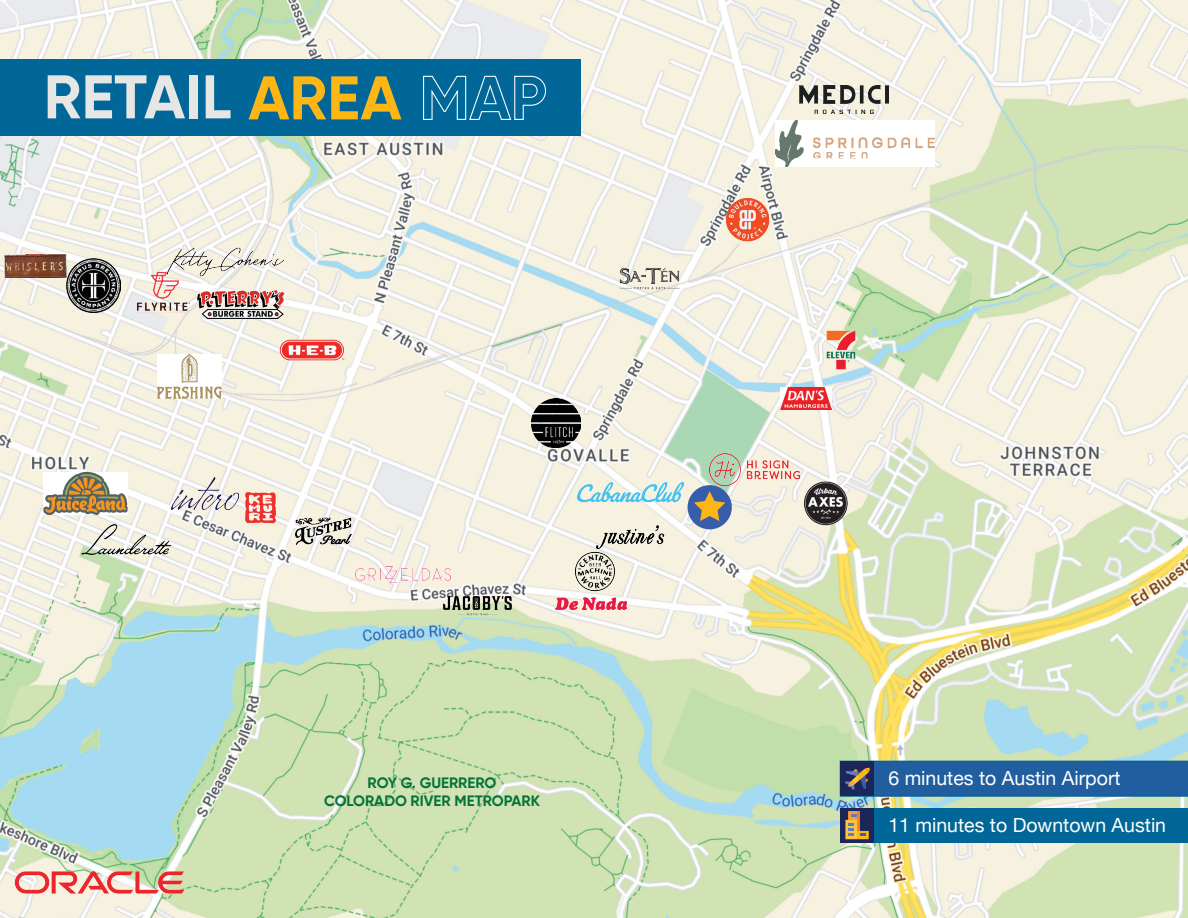
<style>
.page{position:relative;width:1188px;height:918px;background:#fff}
.page>*{position:absolute;margin:0;border:0;box-sizing:border-box;transform-origin:0 0}
.t1{font:700 61.5px "Gilroy";color:#e6e6e5}
.t2{font:19.5px "Helvetica Neue";color:#fff}
.t3{font:700 15px "Gilroy";color:#04733a}
.s1{color:#fdb614}
.s2{color:#fff}
</style>
<div class="page">
<img style="left:0;top:0;width:1188px;height:918px">
<div style="left:842px;top:808px;width:346px;height:35px;background:#006798"></div>
<svg style="left:840px;top:761px;width:348px;height:36px;background:#225c97"></svg>
<div style="left:840px;top:808px;width:34px;height:35px;background:#1c2658"></div>
<svg style="left:845px;top:811px;width:24px;height:28px"></svg>
<div style="left:688px;top:485px;width:44px;height:44px;background:#385eab;border-radius:50%"></div>
<svg style="left:694px;top:491px;width:31px;height:30px"></svg>
<img style="left:556px;top:597px;width:70px;height:13px">
<img style="left:710px;top:454px;width:90px;height:31px">
<img style="left:441px;top:575px;width:73px;height:57px">
<img style="left:723px;top:196px;width:48px;height:48px">
<img style="left:242px;top:489px;width:37px;height:38px">
<img style="left:571px;top:547px;width:48px;height:49px">
<img style="left:81px;top:524px;width:118px;height:34px">
<img style="left:292px;top:512px;width:63px;height:35px">
<img style="left:619px;top:266px;width:60px;height:24px">
<img style="left:197px;top:290px;width:89px;height:28px">
<img style="left:595px;top:517px;width:71px;height:41px">
<img style="left:279px;top:339px;width:65px;height:22px">
<img style="left:776px;top:120px;width:159px;height:47px">
<img style="left:66px;top:258px;width:54px;height:54px">
<img style="left:158px;top:355px;width:64px;height:44px">
<img style="left:355px;top:567px;width:95px;height:15px">
<img style="left:800px;top:86px;width:88px;height:28px">
<img style="left:798px;top:480px;width:57px;height:45px">
<img style="left:171px;top:477px;width:68px;height:32px">
<img style="left:43px;top:472px;width:85px;height:42px">
<img style="left:577px;top:482px;width:107px;height:23px">
<img style="left:780px;top:388px;width:52px;height:22px">
<img style="left:806px;top:330px;width:69px;height:39px">
<img style="left:532px;top:399px;width:48px;height:48px">
<img style="left:5px;top:255px;width:61px;height:23px">
<img style="left:158px;top:244px;width:135px;height:34px">
<img style="left:137px;top:271px;width:54px;height:41px">
<div style="left:0;top:59px;width:580px;height:77px;background:#006798"></div>
<img style="left:13px;top:864px;width:173px;height:36px">
<p class="t1" style="left:44px;top:58px;width:505px">RETAIL <span class="s1">AREA</span> <span class="s2">MAP</span></p>
<p class="t3" style="left:368px;top:774px;width:130px">ROY G. GUERRERO</p>
<p class="t3" style="left:324px;top:792px;width:217px">COLORADO RIVER METROPARK</p>
<p class="t2" style="left:888px;top:764px;width:234px">6 minutes to Austin Airport</p>
<p class="t2" style="left:888px;top:811px;width:279px">11 minutes to Downtown Austin</p>
</div>
